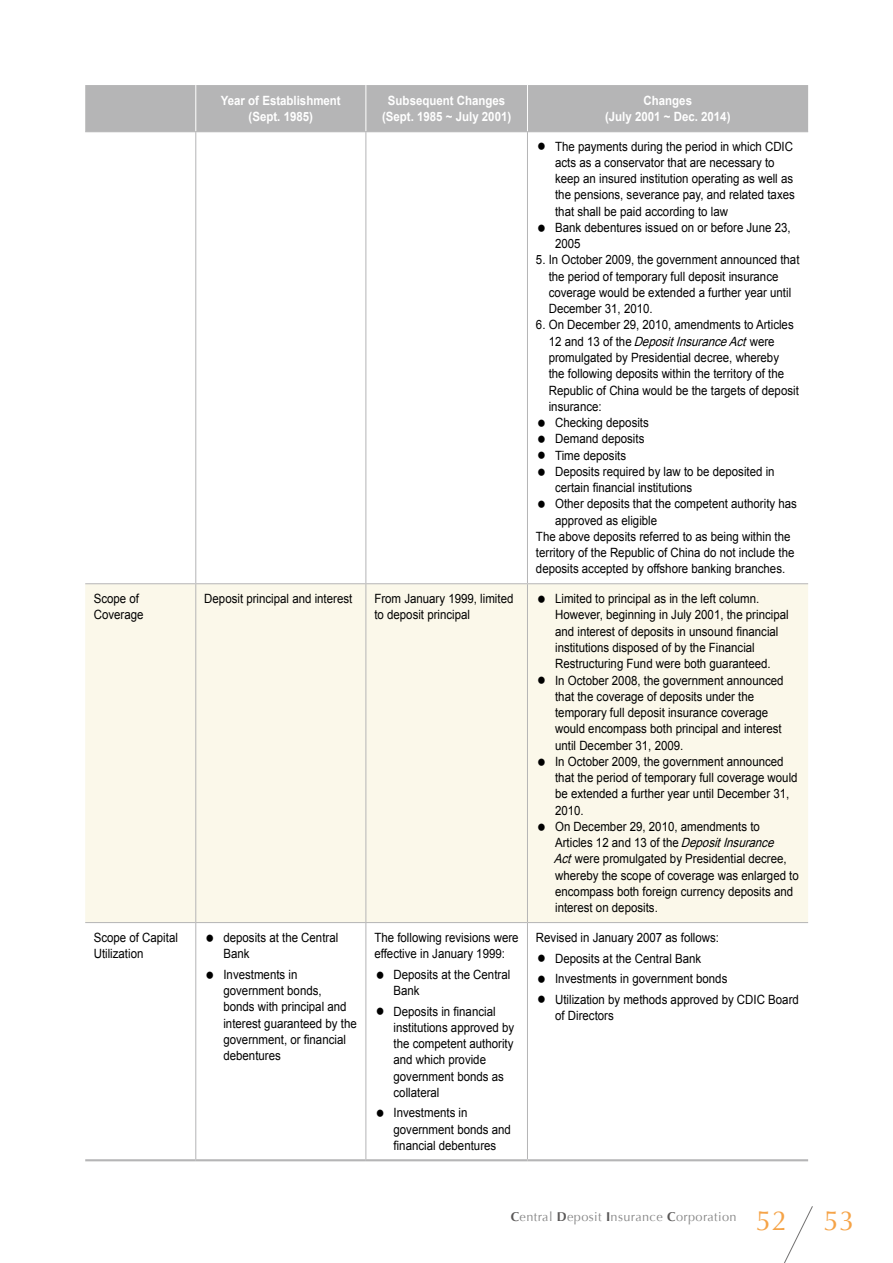
<style>
.page{position:relative;width:893px;height:1263px;background:#fff}
.page>*{position:absolute;margin:0;border:0;box-sizing:border-box;transform-origin:0 0}
.t1{font:27.6px "Optima";color:#f5a347}
.t2{font:12.75px/16.2px "Arial";color:#000;scale:.9 1}
.t3{font:700 12.75px/17px "Arial";color:#fff;text-align:center;scale:.9 1}
.t4{font:italic 12.75px "Arial";color:#000;scale:.9 1}
.t5{font:12.75px "Optima";letter-spacing:.03em;color:#898989}
.s1{font-style:normal}
.s2{font-style:italic}
.s3{font-weight:700;color:#595757}
</style>
<div class="page">
<div style="left:85px;top:85px;width:723px;height:46px;background:#b5b5b6"></div>
<div style="left:85px;top:584px;width:723px;height:338px;background:#fbf8ea"></div>
<hr style="left:195px;top:132px;width:1px;height:451px;background:#b5b5b6">
<hr style="left:365px;top:132px;width:1px;height:451px;background:#b5b5b6">
<hr style="left:527px;top:132px;width:1px;height:451px;background:#b5b5b6">
<hr style="left:85px;top:583px;width:111px;height:1px;background:#b5b5b6">
<hr style="left:196px;top:583px;width:170px;height:1px;background:#b5b5b6">
<hr style="left:195px;top:584px;width:1px;height:338px;background:#b5b5b6">
<hr style="left:366px;top:583px;width:161px;height:1px;background:#b5b5b6">
<hr style="left:365px;top:584px;width:1px;height:338px;background:#b5b5b6">
<hr style="left:527px;top:583px;width:281px;height:1px;background:#b5b5b6">
<hr style="left:527px;top:584px;width:1px;height:338px;background:#b5b5b6">
<hr style="left:85px;top:922px;width:111px;height:1px;background:#b5b5b6">
<hr style="left:196px;top:922px;width:170px;height:1px;background:#b5b5b6">
<hr style="left:195px;top:923px;width:1px;height:236px;background:#b5b5b6">
<hr style="left:366px;top:922px;width:161px;height:1px;background:#b5b5b6">
<hr style="left:365px;top:923px;width:1px;height:236px;background:#b5b5b6">
<hr style="left:527px;top:922px;width:281px;height:1px;background:#b5b5b6">
<hr style="left:527px;top:923px;width:1px;height:236px;background:#b5b5b6">
<hr style="left:195px;top:85px;width:1px;height:46px;background:#fff">
<hr style="left:365px;top:85px;width:1px;height:46px;background:#fff">
<hr style="left:527px;top:85px;width:1px;height:46px;background:#fff">
<hr style="left:85px;top:131px;width:111px;height:1px;background:#b5b5b6">
<hr style="left:196px;top:131px;width:170px;height:1px;background:#b5b5b6">
<hr style="left:366px;top:131px;width:161px;height:1px;background:#b5b5b6">
<hr style="left:527px;top:131px;width:281px;height:1px;background:#b5b5b6">
<hr style="left:85px;top:1159px;width:111px;height:2px;background:#b5b5b6">
<hr style="left:196px;top:1159px;width:170px;height:2px;background:#b5b5b6">
<hr style="left:366px;top:1159px;width:161px;height:2px;background:#b5b5b6">
<hr style="left:527px;top:1159px;width:281px;height:2px;background:#b5b5b6">
<svg style="left:784px;top:1206px;width:29px;height:57px"></svg>
<p class="t3" style="left:221px;top:92px;width:135px">Year of Establishment (Sept. 1985)</p>
<p class="t3" style="left:382px;top:92px;width:145px">Subsequent Changes (Sept. 1985 ~ July 2001)</p>
<p class="t3" style="left:605px;top:92px;width:141px">Changes<br>(July 2001 ~ Dec. 2014)</p>
<p class="t2" style="left:555px;top:138px;width:268px">The payments during the period in which CDIC acts as a conservator that are necessary to keep an insured institution operating as well as the pensions, severance pay, and related taxes that shall be paid according to law<br>Bank debentures issued on or before June 23, 2005</p>
<p class="t2" style="left:549px;top:252px;width:280px;text-indent:-13px">5. In October 2009, the government announced that the period of temporary full deposit insurance coverage would be extended a further year until December 31, 2010.</p>
<p class="t2" style="left:536px;top:317px;width:288px">6. On December 29, 2010, amendments to Articles</p>
<p class="t4" style="left:549px;top:333px;width:253px"><span class="s1">1 2 a n d 1 3 o f t h e</span> DepositInsuranceAct<span class="s1">w e r e</span></p>
<p class="t2" style="left:549px;top:350px;width:257px">promulgated by Presidential decree, whereby</p>
<p class="t2" style="left:549px;top:366px;width:263px">the following deposits within the territory of the</p>
<p class="t2" style="left:549px;top:382px;width:279px">Republic of China would be the targets of deposit</p>
<p class="t2" style="left:549px;top:398px;width:60px">insurance:</p>
<p class="t2" style="left:555px;top:415px;width:106px">Checking deposits</p>
<p class="t2" style="left:555px;top:431px;width:101px">Demand deposits</p>
<p class="t2" style="left:555px;top:447px;width:80px">Time deposits</p>
<p class="t2" style="left:555px;top:463px;width:245px">Deposits required by law to be deposited in</p>
<p class="t2" style="left:555px;top:480px;width:154px">certain financial institutions</p>
<p class="t2" style="left:555px;top:496px;width:270px">Other deposits that the competent authority has</p>
<p class="t2" style="left:555px;top:512px;width:115px">approved as eligible</p>
<p class="t2" style="left:536px;top:528px;width:284px">The above deposits referred to as being within the</p>
<p class="t2" style="left:536px;top:545px;width:289px">territory of the Republic of China do not include the</p>
<p class="t2" style="left:536px;top:561px;width:279px">deposits accepted by offshore banking branches.</p>
<p class="t2" style="left:94px;top:591px;width:57px">Scope of<br>Coverage</p>
<p class="t2" style="left:204px;top:591px;width:166px">Deposit principal and interest</p>
<p class="t2" style="left:374px;top:591px;width:156px">From January 1999, limited to deposit principal</p>
<p class="t2" style="left:554px;top:591px;width:274px">Limited to principal as in the left column.<br>However, beginning in July 2001, the principal and interest of deposits in unsound financial institutions disposed of by the Financial Restructuring Fund were both guaranteed.<br>In October 2008, the government announced that the coverage of deposits under the temporary full deposit insurance coverage would encompass both principal and interest until December 31, 2009.<br>In October 2009, the government announced that the period of temporary full coverage would be extended a further year until December 31, 2010.<br>On December 29, 2010, amendments to<br>A rt i c l e s 1 2 a n d 1 3 o f t h e <span class="s2">DepositInsurance Act</span>were promulgated by Presidential decree, whereby the scope of coverage was enlarged to encompass both foreign currency deposits and interest on deposits.</p>
<p class="t2" style="left:94px;top:929px;width:95px">Scope of Capital<br>Utilization</p>
<p class="t2" style="left:223px;top:929px;width:129px">deposits at the Central<br>Bank</p>
<p class="t2" style="left:223px;top:966px;width:150px">Investments in government bonds,<br>bonds with principal and interest guaranteed by the government, or financial debentures</p>
<p class="t2" style="left:555px;top:927px;width:272px;line-height:20.5px;text-indent:-19px">Revised in January 2007 as follows:<br>Deposits at the Central Bank<br>Investments in government bonds<br>Utilization by methods approved by CDIC Board</p>
<p class="t2" style="left:555px;top:1007px;width:67px">of Directors</p>
<p class="t2" style="left:374px;top:929px;width:162px">The following revisions were effective in January 1999:</p>
<p class="t2" style="left:394px;top:966px;width:131px">Deposits at the Central<br>Bank</p>
<p class="t2" style="left:394px;top:1003px;width:135px">Deposits in financial institutions approved by the competent authority and which provide government bonds as collateral</p>
<p class="t2" style="left:394px;top:1105px;width:132px">Investments in government bonds and financial debentures</p>
<p class="t5" style="left:511px;top:1209px;width:227px"><span class="s3">C</span>entral <span class="s3">D</span>eposit <span class="s3">I</span>nsurance <span class="s3">C</span>orporation</p>
<h1 class="t1" style="left:823px;top:1204px;width:33px">53</h1>
<h1 class="t1" style="left:756px;top:1204px;width:33px">52</h1>
</div>
